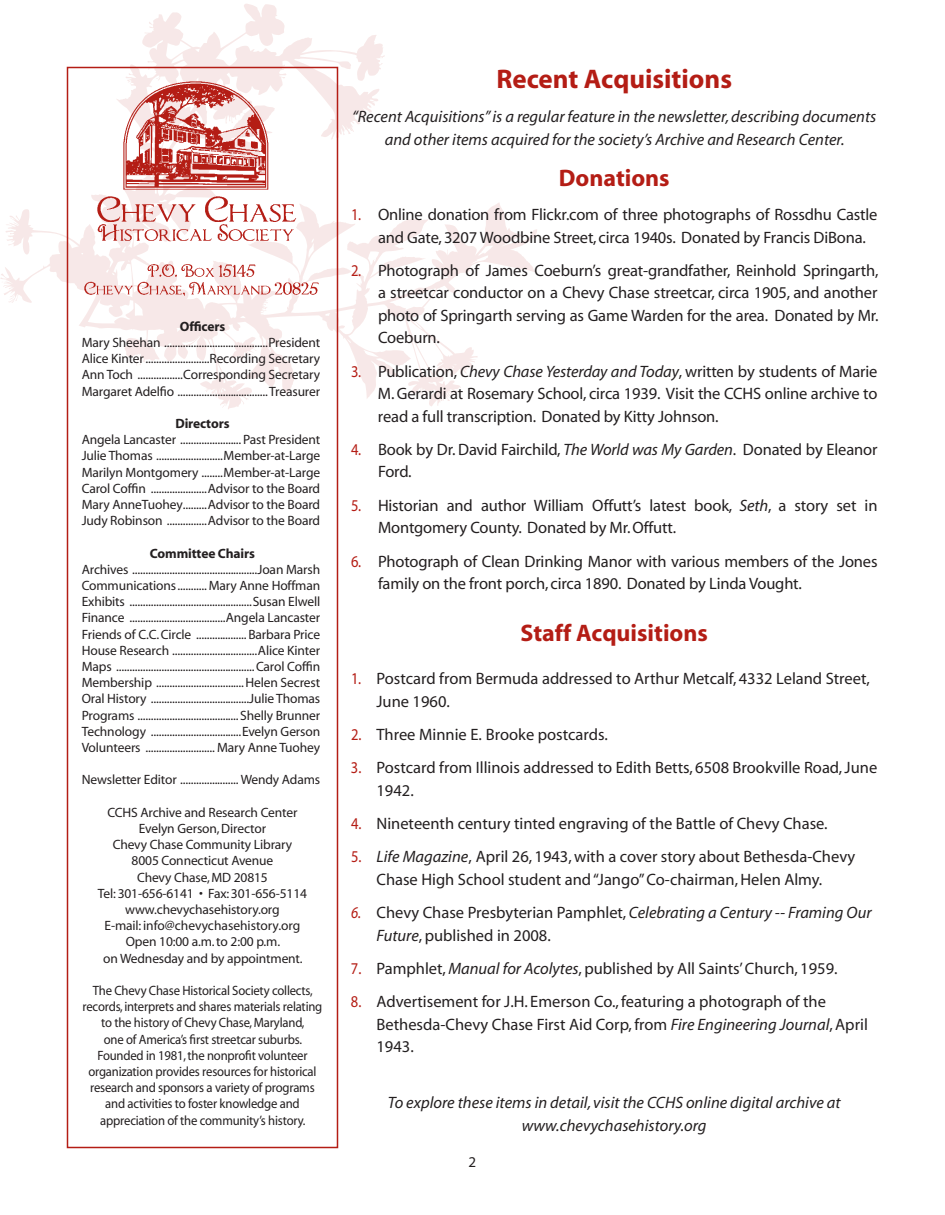
<style>
.page{position:relative;width:945px;height:1215px;background:#fff}
.page>*{position:absolute;margin:0;border:0;box-sizing:border-box;transform-origin:0 0}
.t1{font:700 27px "Myriad";color:#b41d15}
.t2{font:700 24px "Myriad";color:#b41d15}
.t3{font:16.5px/22.5px "Myriad";letter-spacing:-.005em;color:#231f20}
.t4{font:italic 16.5px/22.5px "Myriad";color:#231f20;text-align:center}
.t5{font:15px "Myriad";color:#231f20}
.t6{font:13.5px/16.2px "Myriad";letter-spacing:-.015em;color:#231f20;text-align:justify}
.t7{font:13.5px/16.2px "Myriad";letter-spacing:-.015em;color:#231f20;text-align:center;scale:.94 1}
.t8{font:700 13.5px "Myriad";letter-spacing:-.01em;color:#231f20}
.s1{color:#b41d15}
.s2{font-style:italic}
.s3{font-style:italic;color:#b41d15}
</style>
<div class="page">
<svg style="left:200px;top:203px;width:337px;height:206px"></svg>
<svg style="left:0;top:4px;width:385px;height:362px"></svg>
<div style="left:67px;top:67px;width:271px;height:1081px;border:2px solid #b41d15"></div>
<img style="left:81px;top:76px;width:243px;height:226px">
<p class="t8" style="left:180px;top:319px;width:47px">Officers</p>
<p class="t6" style="left:82px;top:335px;width:240px">Mary Sheehan .......................................President Alice Kinter........................Recording Secretary Ann Toch .................Corresponding Secretary Margaret Adelfio ..................................Treasurer</p>
<p class="t8" style="left:175px;top:417px;width:56px">Directors</p>
<p class="t6" style="left:82px;top:432px;width:240px">Angela Lancaster ....................... Past President Julie Thomas .........................Member-at-Large Marilyn Montgomery ........Member-at-Large Carol Coffin .....................Advisor to the Board Mary AnneTuohey.........Advisor to the Board Judy Robinson ...............Advisor to the Board</p>
<p class="t8" style="left:150px;top:546px;width:106px">Committee Chairs</p>
<p class="t6" style="left:82px;top:562px;width:240px">Archives ...............................................Joan Marsh Communications........... Mary Anne Hoffman Exhibits ..............................................Susan Elwell Finance ....................................Angela Lancaster Friends of C.C. Circle ................... Barbara Price House Research ................................Alice Kinter Maps ....................................................Carol Coffin Membership ................................. Helen Secrest Oral History .....................................Julie Thomas Programs ...................................... Shelly Brunner Technology ..................................Evelyn Gerson Volunteers .......................... Mary Anne Tuohey</p>
<p class="t6" style="left:82px;top:772px;width:240px">Newsletter Editor ...................... Wendy Adams</p>
<p class="t6" style="left:98px;top:805px;width:211px;text-align:center">CCHS Archive and Research Center<br>Evelyn Gerson, Director<br>Chevy Chase Community Library<br>8005 Connecticut Avenue<br>Chevy Chase, MD 20815<br>Tel: 301-656-6141 • Fax: 301-656-5114 www.chevychasehistory.org<br>E-mail: info@chevychasehistory.org<br>Open 10:00 a.m. to 2:00 p.m.<br>on Wednesday and by appointment.</p>
<p class="t7" style="left:83px;top:983px;width:257px">The Chevy Chase Historical Society collects, records, interprets and shares materials relating to the history of Chevy Chase, Maryland,<br>one of America’s first streetcar suburbs.<br>Founded in 1981, the nonprofit volunteer organization provides resources for historical research and sponsors a variety of programs and activities to foster knowledge and appreciation of the community’s history.</p>
<h1 class="t1" style="left:496px;top:65px;width:237px">Recent Acquisitions</h1>
<p class="t4" style="left:352px;top:106px;width:526px">“Recent Acquisitions” is a regular feature in the newsletter, describing documents and other items acquired for the society’s Archive and Research Center.</p>
<h2 class="t2" style="left:559px;top:165px;width:112px">Donations</h2>
<p class="t3" style="left:378px;top:204px;width:501px;text-indent:-27px"><span class="s1">1.</span> Online donation from Flickr.com of three photographs of Rossdhu Castle and Gate, 3207 Woodbine Street, circa 1940s. Donated by Francis DiBona.</p>
<p class="t3" style="left:378px;top:260px;width:502px;text-align:justify;text-indent:-27px"><span class="s1">2.</span> Photograph of James Coeburn’s great-grandfather, Reinhold Springarth, a streetcar conductor on a Chevy Chase streetcar, circa 1905, and another photo of Springarth serving as Game Warden for the area. Donated by Mr.<br>Coeburn.</p>
<p class="t3" style="left:378px;top:361px;width:501px;text-align:justify;text-indent:-27px"><span class="s1">3.</span> Publication, <span class="s2">Chevy Chase Yesterday and Today</span>, written by students of Marie M. Gerardi at Rosemary School, circa 1939. Visit the CCHS online archive to read a full transcription. Donated by Kitty Johnson.</p>
<p class="t3" style="left:378px;top:439px;width:501px;text-indent:-27px"><span class="s1">4.</span> Book by Dr. David Fairchild, <span class="s2">The World was My Garden</span>. Donated by Eleanor<br>Ford.</p>
<p class="t3" style="left:378px;top:495px;width:501px;text-indent:-27px"><span class="s1">5.</span> Historian and author William Offutt’s latest book, <span class="s2">Seth</span>, a story set in<br>Montgomery County. Donated by Mr. Offutt.</p>
<p class="t3" style="left:378px;top:551px;width:501px;text-indent:-27px"><span class="s1">6.</span> Photograph of Clean Drinking Manor with various members of the Jones family on the front porch, circa 1890. Donated by Linda Vought.</p>
<h2 class="t2" style="left:521px;top:620px;width:189px">Staff Acquisitions</h2>
<p class="t3" style="left:376px;top:668px;width:495px;text-indent:-26px"><span class="s1">1.</span> Postcard from Bermuda addressed to Arthur Metcalf, 4332 Leland Street,<br>June 1960.</p>
<p class="t3" style="left:351px;top:724px;width:258px"><span class="s1">2.</span> Three Minnie E. Brooke postcards.</p>
<p class="t3" style="left:376px;top:757px;width:502px;text-indent:-26px"><span class="s1">3.</span> Postcard from Illinois addressed to Edith Betts, 6508 Brookville Road, June<br>1942.</p>
<p class="t3" style="left:351px;top:813px;width:478px"><span class="s1">4.</span> Nineteenth century tinted engraving of the Battle of Chevy Chase.</p>
<p class="t3" style="left:351px;top:846px;width:506px;text-align:center"><span class="s1">5.</span> <span class="s2">Life Magazine</span>, April 26, 1943, with a cover story about Bethesda-Chevy<br>Chase High School student and “Jango” Co-chairman, Helen Almy.</p>
<p class="t3" style="left:376px;top:902px;width:497px;text-indent:-26px"><span class="s3">6.</span> Chevy Chase Presbyterian Pamphlet, <span class="s2">Celebrating a Century -- Framing Our<br>Future</span>, published in 2008.</p>
<p class="t3" style="left:351px;top:958px;width:488px"><span class="s1">7.</span> Pamphlet, <span class="s2">Manual for Acolytes</span>, published by All Saints’ Church, 1959.</p>
<p class="t3" style="left:376px;top:991px;width:493px;text-indent:-26px"><span class="s1">8.</span> Advertisement for J.H. Emerson Co., featuring a photograph of the<br>Bethesda-Chevy Chase First Aid Corp, from <span class="s2">Fire Engineering Journal</span>, April<br>1943.</p>
<p class="t4" style="left:388px;top:1092px;width:454px">To explore these items in detail, visit the CCHS online digital archive at www.chevychasehistory.org</p>
<p class="t5" style="left:469px;top:1154px;width:9px">2</p>
</div>
